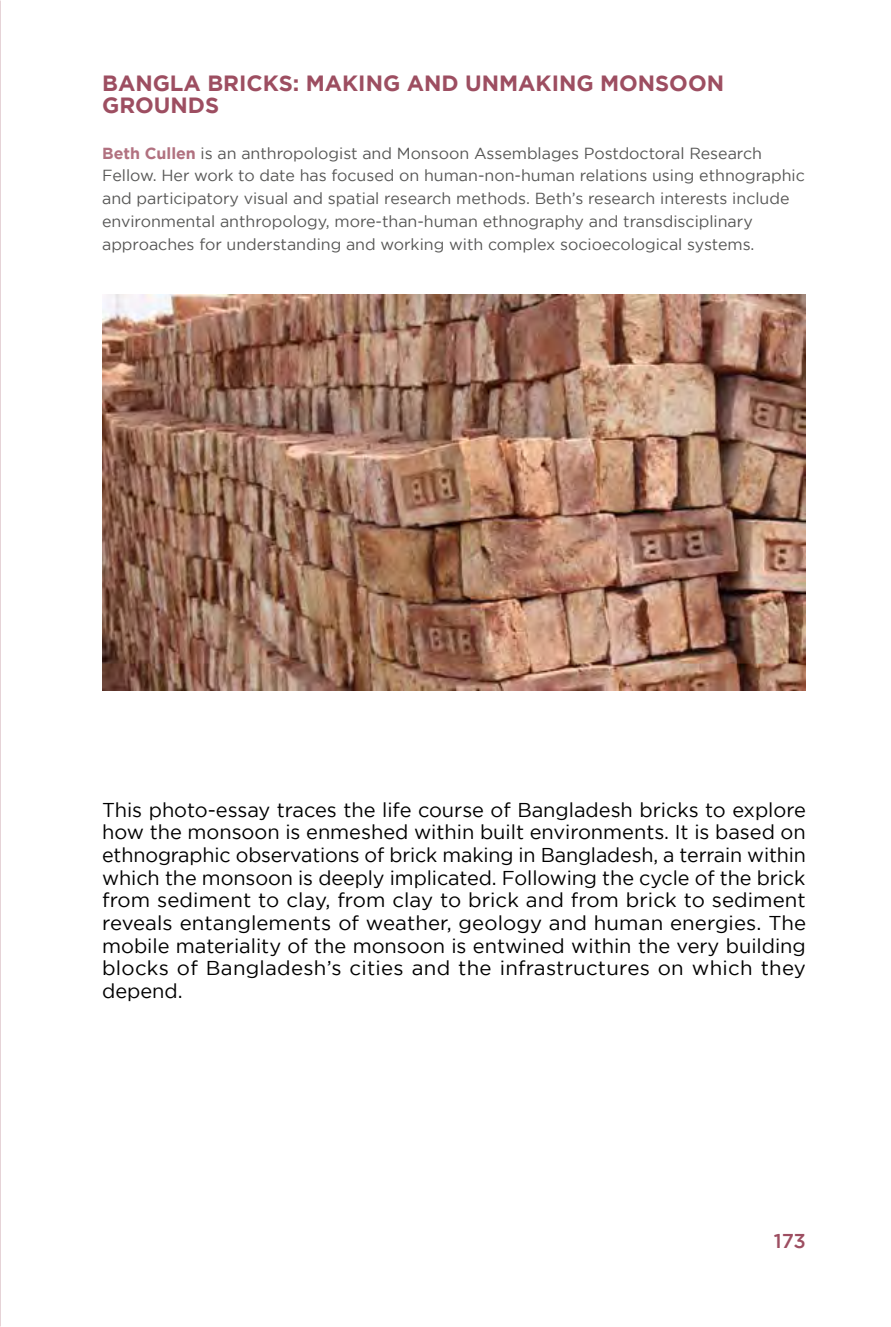
<style>
.page{position:relative;width:891px;height:1327px;background:#fff}
.page>*{position:absolute;margin:0;border:0;box-sizing:border-box;transform-origin:0 0}
.t1{font:700 22px/22.6px "Gotham";color:#9d4e61}
.t2{font:20px/22.6px "Gotham";letter-spacing:.01em;color:#000;text-align:justify}
.t3{font:500 20px "Gotham";color:#9d4e61}
.t4{font:16px/22.6px "Gotham";color:#575756}
.s1{font-weight:700;color:#b17180}
</style>
<div class="page">
<img style="left:102px;top:295px;width:703px;height:395px">
<p class="t1" style="left:102px;top:71px;width:623px">BANGLA BRICKS: MAKING AND UNMAKING MONSOON<br>GROUNDS</p>
<p class="t4" style="left:102px;top:142px;width:703px"><span class="s1">Beth Cullen</span> is an anthropologist and Monsoon Assemblages Postdoctoral Research Fellow. Her work to date has focused on human-non-human relations using ethnographic and participatory visual and spatial research methods. Beth’s research interests include environmental anthropology, more-than-human ethnography and transdisciplinary approaches for understanding and working with complex socioecological systems.</p>
<p class="t2" style="left:102px;top:798px;width:705px">This photo-essay traces the life course of Bangladesh bricks to explore how the monsoon is enmeshed within built environments. It is based on ethnographic observations of brick making in Bangladesh, a terrain within which the monsoon is deeply implicated. Following the cycle of the brick from sediment to clay, from clay to brick and from brick to sediment reveals entanglements of weather, geology and human energies. The mobile materiality of the monsoon is entwined within the very building blocks of Bangladesh’s cities and the infrastructures on which they depend.</p>
<p class="t3" style="left:773px;top:1229px;width:33px">173</p>
</div>
